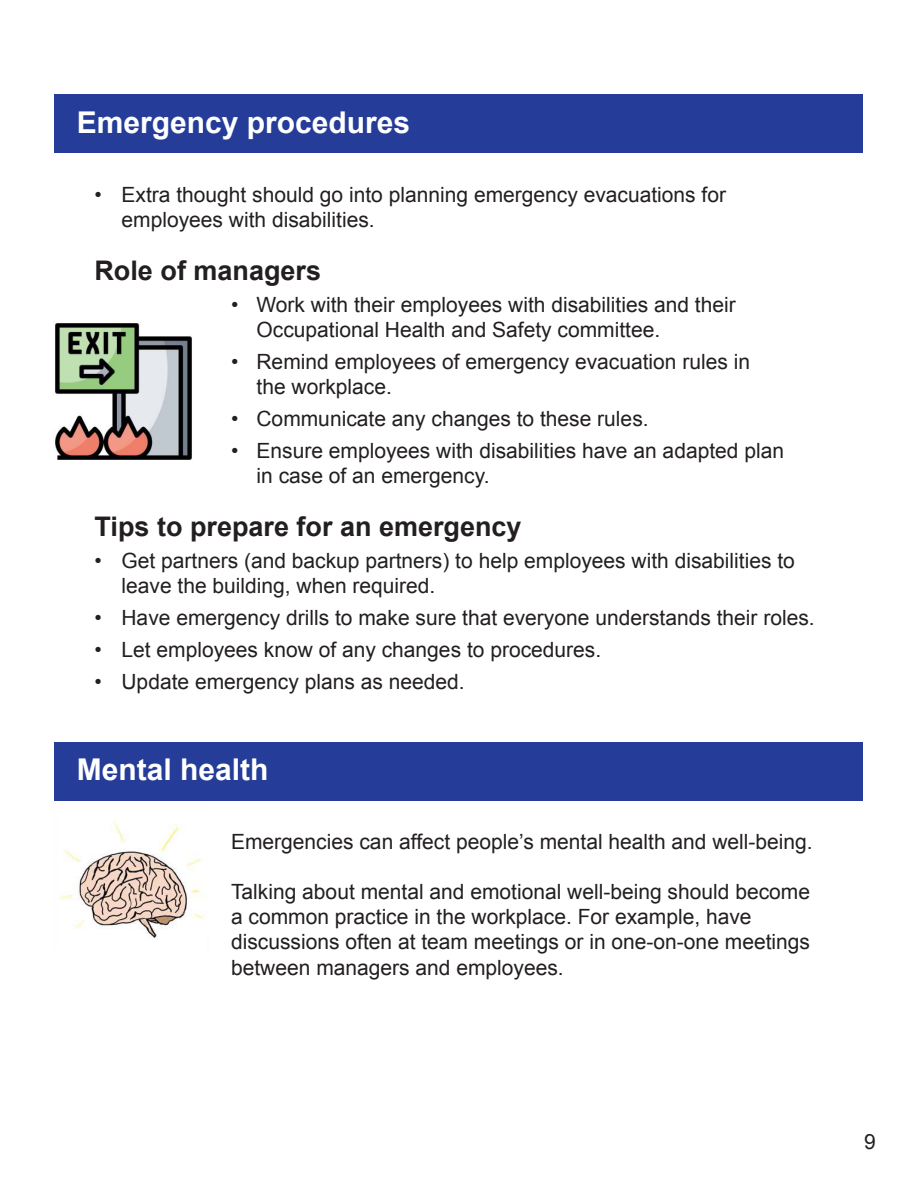
<style>
.page{position:relative;width:918px;height:1188px;background:#fff}
.page>*{position:absolute;margin:0;border:0;box-sizing:border-box;transform-origin:0 0}
.H2_White{font:700 30px "Arial";color:#fff}
.H3_Black{font:700 27px "Arial";color:#231f20}
.Body_Bullets_1{font:21px/25.2px "Arial";color:#231f20}
.Body{font:21px/25.2px "Arial";color:#231f20}
</style>
<div class="page">
<div style="left:55px;top:94px;width:808px;height:59px;background:#253d98"></div>
<div style="left:55px;top:742px;width:808px;height:58px;background:#253d98"></div>
<img style="left:53px;top:323px;width:139px;height:137px">
<img style="left:59px;top:821px;width:146px;height:117px">
<h2 class="H2_White" style="left:77px;top:103px;width:335px">Emergency procedures</h2>
<p class="Body_Bullets_1" style="left:122px;top:182px;width:606px;text-indent:-27px">• Extra thought should go into planning emergency evacuations for employees with disabilities.</p>
<h3 class="H3_Black" style="left:94px;top:253px;width:228px">Role of managers</h3>
<p class="Body_Bullets_1" style="left:256px;top:292px;width:481px;text-indent:-25px">• Work with their employees with disabilities and their<br>Occupational Health and Safety committee.</p>
<p class="Body_Bullets_1" style="left:257px;top:349px;width:495px;text-indent:-25px">• Remind employees of emergency evacuation rules in the workplace.</p>
<p class="Body_Bullets_1" style="left:231px;top:406px;width:419px">• Communicate any changes to these rules.</p>
<p class="Body_Bullets_1" style="left:256px;top:438px;width:529px;text-indent:-25px">• Ensure employees with disabilities have an adapted plan in case of an emergency.</p>
<h3 class="H3_Black" style="left:94px;top:509px;width:429px">Tips to prepare for an emergency</h3>
<p class="Body_Bullets_1" style="left:122px;top:548px;width:675px;text-indent:-27px">• Get partners (and backup partners) to help employees with disabilities to leave the building, when required.</p>
<p class="Body_Bullets_1" style="left:94px;top:605px;width:722px">• Have emergency drills to make sure that everyone understands their roles.</p>
<p class="Body_Bullets_1" style="left:94px;top:637px;width:508px">• Let employees know of any changes to procedures.</p>
<p class="Body_Bullets_1" style="left:94px;top:669px;width:372px">• Update emergency plans as needed.</p>
<h2 class="H2_White" style="left:77px;top:750px;width:193px">Mental health</h2>
<p class="Body" style="left:231px;top:829px;width:583px">Emergencies can affect people’s mental health and well-being.</p>
<p class="Body" style="left:231px;top:879px;width:580px">Talking about mental and emotional well-being should become a common practice in the workplace. For example, have discussions often at team meetings or in one-on-one meetings between managers and employees.</p>
<p class="Body" style="left:864px;top:1130px;width:13px">9</p>
</div>
